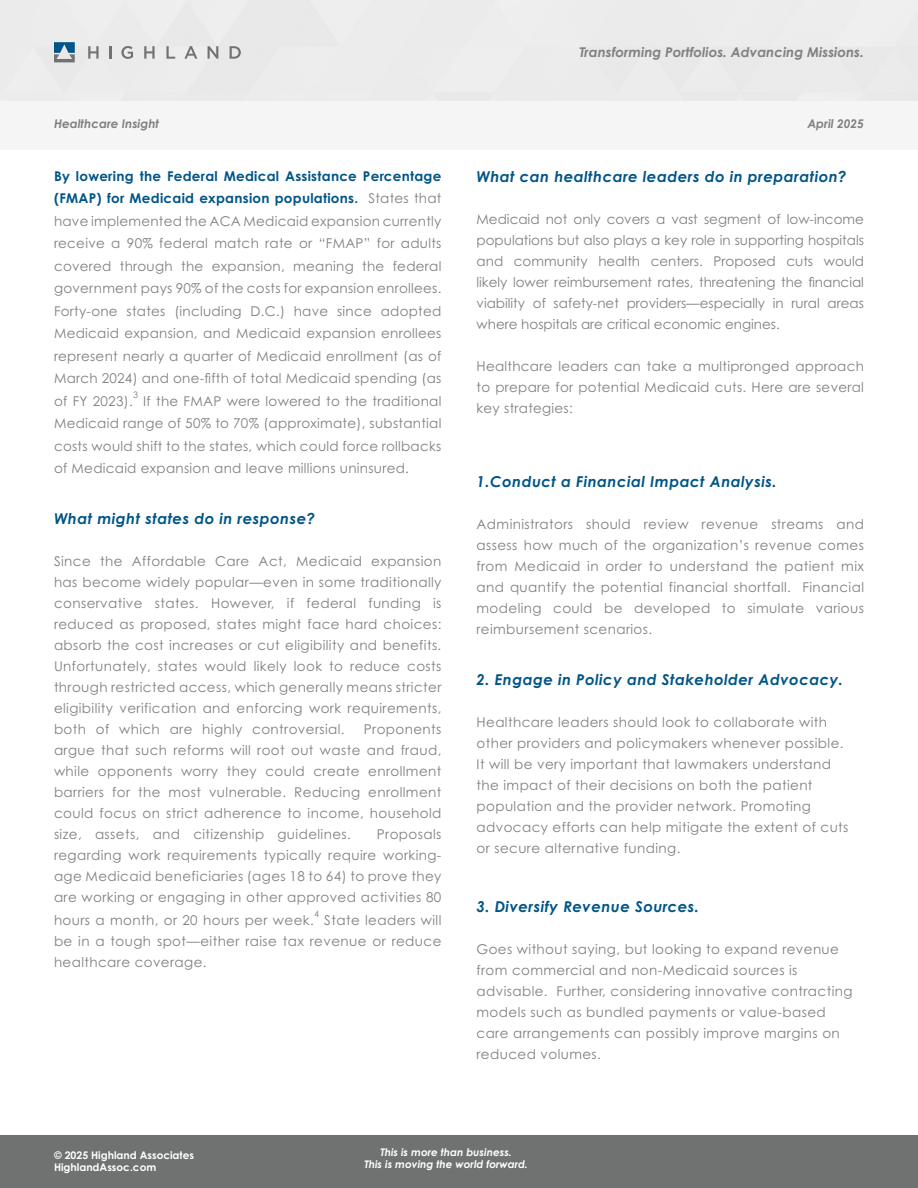
<style>
.page{position:relative;width:918px;height:1188px;background:#fff}
.page>*{position:absolute;margin:0;border:0;box-sizing:border-box;transform-origin:0 0}
.t1{font:italic 700 15px "Century Gothic Std";letter-spacing:.03em;color:#005587}
.t2{font:13.5px/21px "Century Gothic Std";letter-spacing:.03em;color:#7e8083;text-align:justify}
.t3{font:italic 700 13.5px "Century Gothic Std";color:#7e8083}
.t4{font:italic 700 12px "Century Gothic Std";color:#7e8083}
.t5{font:italic 700 10.5px/12.6px "Century Gothic Std";color:#fff;text-align:center}
.t6{font:700 10.5px/12.6px "Century Gothic Std";color:#fff}
.t7{font:9px "Century Gothic Std";color:#7e8083}
.s1{font-weight:700;color:#005587}
</style>
<div class="page">
<div style="left:0;top:1135px;width:918px;height:53px;background:#707272"></div>
<svg style="left:54px;top:42px;width:21px;height:20px"></svg>
<svg style="left:88px;top:46px;width:11px;height:13px"></svg>
<svg style="left:110px;top:46px;width:2px;height:13px"></svg>
<svg style="left:121px;top:46px;width:12px;height:13px"></svg>
<svg style="left:144px;top:46px;width:11px;height:13px"></svg>
<svg style="left:166px;top:46px;width:9px;height:13px"></svg>
<svg style="left:184px;top:46px;width:13px;height:13px"></svg>
<svg style="left:208px;top:46px;width:10px;height:13px"></svg>
<svg style="left:230px;top:46px;width:11px;height:13px"></svg>
<div style="left:0;top:102px;width:918px;height:48px;background:#f5f5f5"></div>
<p class="t4" style="left:54px;top:116px;width:107px">Healthcare Insight</p>
<p class="t2" style="left:54px;top:164px;width:389px;line-height:22.5px"><span class="s1">By lowering the Federal Medical Assistance Percentage (FMAP) for Medicaid expansion populations.</span> States that have implemented the ACA Medicaid expansion currently receive a 90% federal match rate or “FMAP” for adults covered through the expansion, meaning the federal government pays 90% of the costs for expansion enrollees.<br>Forty-one states (including D.C.) have since adopted Medicaid expansion, and Medicaid expansion enrollees represent nearly a quarter of Medicaid enrollment (as of March 2024) and one-fifth of total Medicaid spending (as of FY 2023).</p>
<p class="t7" style="left:133px;top:389px;width:6px">3</p>
<p class="t2" style="left:54px;top:389px;width:389px;line-height:22.5px;text-indent:89px">If the FMAP were lowered to the traditional Medicaid range of 50% to 70% (approximate), substantial costs would shift to the states, which could force rollbacks of Medicaid expansion and leave millions uninsured.</p>
<p class="t1" style="left:54px;top:509px;width:263px">What might states do in response?</p>
<p class="t2" style="left:54px;top:550px;width:389px">Since the Affordable Care Act, Medicaid expansion has become widely popular—even in some traditionally conservative states. However, if federal funding is reduced as proposed, states might face hard choices: absorb the cost increases or cut eligibility and benefits.<br>Unfortunately, states would likely look to reduce costs through restricted access, which generally means stricter eligibility verification and enforcing work requirements, both of which are highly controversial.</p>
<p class="t2" style="left:54px;top:719px;width:389px;text-indent:310px">Proponents argue that such reforms will root out waste and fraud, while opponents worry they could create enrollment barriers for the most vulnerable. Reducing enrollment could focus on strict adherence to income, household size, assets, and citizenship guidelines.</p>
<p class="t2" style="left:54px;top:824px;width:389px;text-indent:323px">Proposals regarding work requirements typically require working&shy;age Medicaid beneficiaries (ages 18 to 64) to prove they are working or engaging in other approved activities 80</p>
<p class="t2" style="left:54px;top:909px;width:261px">hours a month, or 20 hours per week.</p>
<p class="t7" style="left:314px;top:908px;width:6px">4</p>
<p class="t2" style="left:54px;top:909px;width:389px;text-indent:270px">State leaders will be in a tough spot—either raise tax revenue or reduce healthcare coverage.</p>
<p class="t3" style="left:579px;top:44px;width:286px">Transforming Portfolios. Advancing Missions.</p>
<p class="t4" style="left:807px;top:116px;width:58px">April 2025</p>
<p class="t1" style="left:477px;top:167px;width:372px">What can healthcare leaders do in preparation?</p>
<p class="t2" style="left:477px;top:208px;width:389px">Medicaid not only covers a vast segment of low-income populations but also plays a key role in supporting hospitals and community health centers. Proposed cuts would likely lower reimbursement rates, threatening the financial viability of safety-net providers—especially in rural areas where hospitals are critical economic engines.</p>
<p class="t2" style="left:477px;top:355px;width:389px">Healthcare leaders can take a multipronged approach to prepare for potential Medicaid cuts. Here are several key strategies:</p>
<p class="t1" style="left:477px;top:472px;width:302px">1.Conduct a Financial Impact Analysis.</p>
<p class="t2" style="left:477px;top:513px;width:389px">Administrators should review revenue streams and assess how much of the organization’s revenue comes from Medicaid in order to understand the patient mix and quantify the potential financial shortfall. Financial modeling could be developed to simulate various reimbursement scenarios.</p>
<p class="t1" style="left:477px;top:670px;width:368px">2. Engage in Policy and Stakeholder Advocacy.</p>
<p class="t2" style="left:477px;top:711px;width:373px;text-align:left">Healthcare leaders should look to collaborate with other providers and policymakers whenever possible.<br>It will be very important that lawmakers understand the impact of their decisions on both the patient population and the provider network. Promoting advocacy efforts can help mitigate the extent of cuts or secure alternative funding.</p>
<p class="t1" style="left:477px;top:897px;width:224px">3. Diversify Revenue Sources.</p>
<p class="t2" style="left:477px;top:939px;width:377px;text-align:left">Goes without saying, but looking to expand revenue from commercial and non-Medicaid sources is advisable. Further, considering innovative contracting models such as bundled payments or value-based care arrangements can possibly improve margins on reduced volumes.</p>
<p class="t6" style="left:54px;top:1149px;width:142px">© 2025 Highland Associates<br>HighlandAssoc.com</p>
<p class="t5" style="left:364px;top:1146px;width:165px">This is more than business.<br>This is moving the world forward.</p>
</div>
